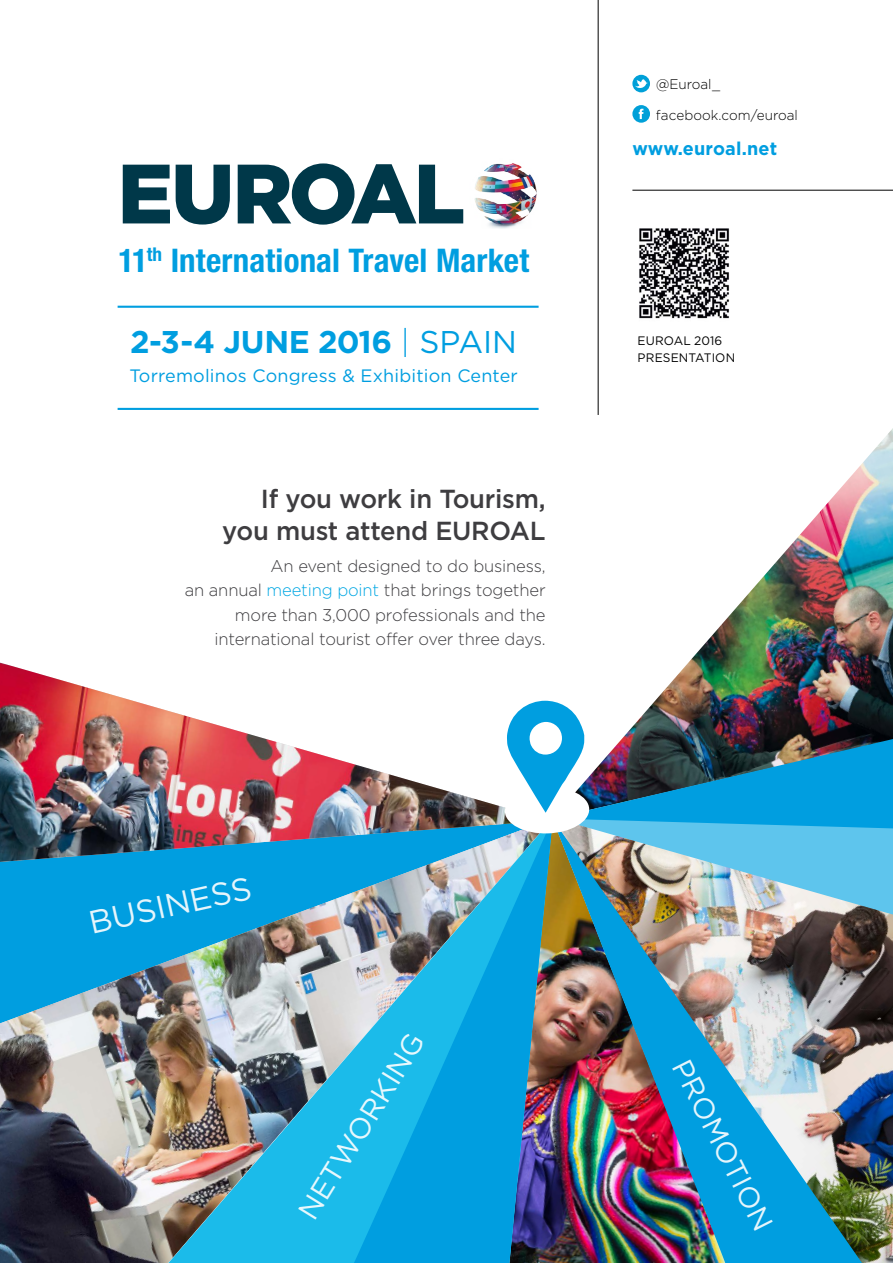
<style>
.page{position:relative;width:893px;height:1263px;background:#fff}
.page>*{position:absolute;margin:0;border:0;box-sizing:border-box;transform-origin:0 0}
.t1{font:900 84px "Gotham HTF";letter-spacing:-.04em;color:#003849}
.t2{font:700 condensed 32.55px "Helvetica Neue LT Std";letter-spacing:.005em;color:#009ee0}
.t3{font:32.25px "Gotham HTF";color:#fff}
.t4{font:700 31.35px "Gotham HTF";letter-spacing:-.015em;color:#009ee0}
.t5{font:28.95px "Gotham HTF";color:#fff}
.t6{font:28.8px "Gotham HTF";color:#fff}
.t7{font:500 26.1px/32.2px "Gotham HTF";letter-spacing:-.01em;color:#3e3d40;text-align:right}
.t8{font:700 18.45px "Gotham HTF";letter-spacing:.01em;color:#009ee0}
.t9{font:18px "Gotham HTF";letter-spacing:.01em;color:#009ee0}
.t10{font:300 16.95px/24.6px "Gotham HTF";letter-spacing:-.01em;color:#3e3d40;text-align:right}
.t11{font:300 13.8px/30.3px "Gotham HTF";letter-spacing:.005em;color:#000}
.t12{font:12.3px/17px "Gotham HTF";letter-spacing:.005em;color:#000}
.s1{font-weight:300}
.s2{font-weight:400}
.s3{color:#00a7e3}
</style>
<div class="page">
<img style="left:658px;top:428px;width:235px;height:269px">
<img style="left:0;top:862px;width:137px;height:401px">
<img style="left:0;top:663px;width:503px;height:199px">
<img style="left:590px;top:697px;width:303px;height:121px">
<img style="left:137px;top:818px;width:195px;height:445px">
<img style="left:332px;top:818px;width:220px;height:445px">
<img style="left:552px;top:818px;width:341px;height:445px">
<img style="left:560px;top:823px;width:333px;height:440px">
<svg style="left:503px;top:700px;width:87px;height:134px"></svg>
<img style="left:474px;top:163px;width:63px;height:66px">
<hr style="left:118px;top:306px;width:421px;height:2px;background:#009ee0">
<hr style="left:118px;top:408px;width:421px;height:2px;background:#009ee0">
<hr style="left:598px;top:0;width:1px;height:415px;background:#000">
<hr style="left:632px;top:190px;width:261px;height:1px;background:#000">
<svg style="left:632px;top:75px;width:18px;height:17px"></svg>
<svg style="left:632px;top:105px;width:18px;height:18px"></svg>
<img style="left:639px;top:228px;width:90px;height:91px">
<h1 class="t1" style="left:118px;top:145px;width:349px">EUROAL</h1>
<h2 class="t2" style="left:118px;top:241px;width:412px">11<sup>th</sup> International Travel Market</h2>
<h3 class="t4" style="left:130px;top:324px;width:388px">2-3-4 JUNE 2016 <span class="s1">|</span> <span class="s2">SPAIN</span></h3>
<p class="t9" style="left:129px;top:366px;width:390px">Torremolinos Congress &amp; Exhibition Center</p>
<h3 class="t7" style="left:222px;top:482px;width:325px">If you work in Tourism, you must attend EUROAL</h3>
<p class="t10" style="left:185px;top:553px;width:362px">An event designed to do business,<br>an annual <span class="s3">meeting point</span> that brings together more than 3,000 professionals and the international tourist offer over three days.</p>
<p class="t11" style="left:656px;top:69px;width:144px">@Euroal_ facebook.com/euroal</p>
<p class="t8" style="left:632px;top:138px;width:146px">www.euroal.net</p>
<p class="t12" style="left:638px;top:332px;width:99px">EUROAL 2016<br>PRESENTATION</p>
<h3 class="t3" style="left:85px;top:906px;width:167px;rotate:-13deg">BUSINESS</h3>
<h3 class="t5" style="left:291px;top:1208px;width:214px;rotate:-58deg">NETWORKING</h3>
<h3 class="t6" style="left:695px;top:1054px;width:188px;rotate:63deg">PROMOTION</h3>
</div>
